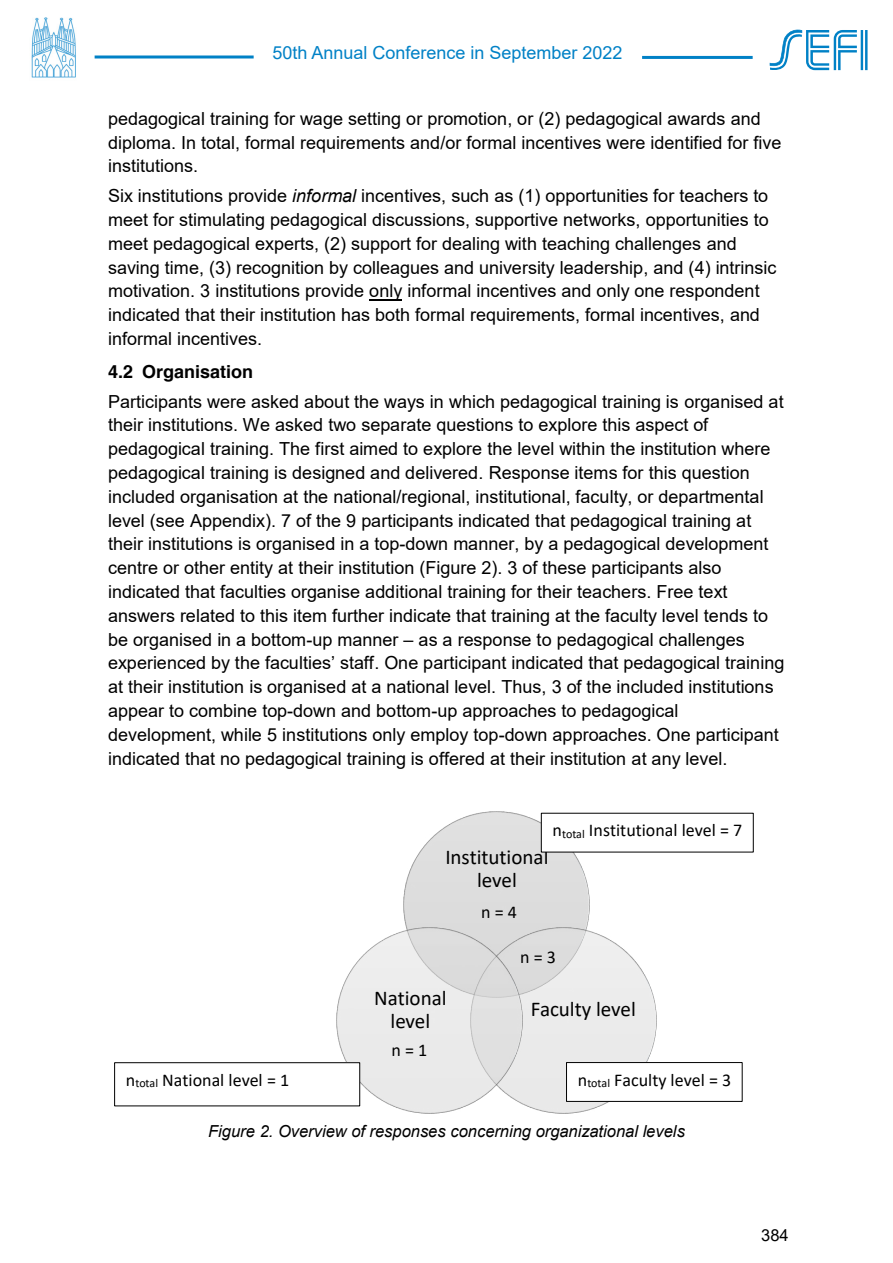
<style>
.page{position:relative;width:893px;height:1263px;background:#fff}
.page>*{position:absolute;margin:0;border:0;box-sizing:border-box;transform-origin:0 0}
.t1{font:21px/23.1px "Calibri";color:#000;text-align:center}
.t2{font:18px/23.9px "Arial";color:#000}
.t3{font:18px "Calibri";color:#000}
.t4{font:18px "Arial";color:#0081c6}
.t5{font:700 18px "Helvetica";color:#000}
.t6{font:italic 16.5px "Arial";color:#000}
.t7{font:16.5px "Arial";color:#000}
.s1{font-style:italic}
.s2{font-size:12px}
</style>
<div class="page">
<svg style="left:770px;top:30px;width:97px;height:41px"></svg>
<hr style="left:642px;top:56px;width:111px;height:3px;background:#0081c6">
<hr style="left:95px;top:56px;width:159px;height:2px;background:#0081c6">
<img style="left:31px;top:17px;width:45px;height:61px">
<hr style="left:369px;top:299px;width:33px;height:2px;background:#000">
<img style="left:404px;top:811px;width:186px;height:116px">
<img style="left:523px;top:927px;width:134px;height:186px">
<img style="left:337px;top:927px;width:186px;height:186px">
<div style="left:541px;top:813px;width:212px;height:39px;background:#fff"></div>
<div style="left:566px;top:1062px;width:176px;height:39px;background:#fff"></div>
<div style="left:566px;top:1062px;width:176px;height:40px;border:1px solid #000"></div>
<div style="left:115px;top:1063px;width:245px;height:43px;background:#fff"></div>
<div style="left:114px;top:1062px;width:246px;height:44px;border:1px solid #000"></div>
<p class="t4" style="left:272px;top:41px;width:352px">50th Annual Conference in September 2022</p>
<p class="t2" style="left:108px;top:106px;width:675px">pedagogical training for wage setting or promotion, or (2) pedagogical awards and diploma. In total, formal requirements and/or formal incentives were identified for five institutions.</p>
<p class="t2" style="left:108px;top:184px;width:670px">Six institutions provide <span class="s1">informal</span> incentives, such as (1) opportunities for teachers to meet for stimulating pedagogical discussions, supportive networks, opportunities to meet pedagogical experts, (2) support for dealing with teaching challenges and saving time, (3) recognition by colleagues and university leadership, and (4) intrinsic motivation. 3 institutions provide only informal incentives and only one respondent indicated that their institution has both formal requirements, formal incentives, and informal incentives.</p>
<p class="t5" style="left:108px;top:361px;width:147px">4.2 Organisation</p>
<p class="t2" style="left:108px;top:389px;width:678px">Participants were asked about the ways in which pedagogical training is organised at their institutions. We asked two separate questions to explore this aspect of pedagogical training. The first aimed to explore the level within the institution where pedagogical training is designed and delivered. Response items for this question included organisation at the national/regional, institutional, faculty, or departmental level (see Appendix). 7 of the 9 participants indicated that pedagogical training at their institutions is organised in a top-down manner, by a pedagogical development centre or other entity at their institution (Figure 2). 3 of these participants also indicated that faculties organise additional training for their teachers. Free text answers related to this item further indicate that training at the faculty level tends to be organised in a bottom-up manner – as a response to pedagogical challenges experienced by the faculties’ staff. One participant indicated that pedagogical training at their institution is organised at a national level. Thus, 3 of the included institutions appear to combine top-down and bottom-up approaches to pedagogical development, while 5 institutions only employ top-down approaches. One participant indicated that no pedagogical training is offered at their institution at any level.</p>
<p class="t3" style="left:553px;top:818px;width:191px">n<span class="s2">total</span> Institutional level = 7</p>
<p class="t1" style="left:445px;top:845px;width:105px">Institutional level</p>
<p class="t3" style="left:481px;top:899px;width:37px">n= 4</p>
<p class="t1" style="left:374px;top:986px;width:74px">National level</p>
<p class="t3" style="left:391px;top:1038px;width:37px">n= 1</p>
<p class="t3" style="left:520px;top:944px;width:37px">n= 3</p>
<p class="t1" style="left:531px;top:997px;width:106px">Faculty level</p>
<p class="t3" style="left:126px;top:1067px;width:165px">n<span class="s2">total</span> National level = 1</p>
<p class="t3" style="left:578px;top:1067px;width:155px">n<span class="s2">total</span> Faculty level = 3</p>
<p class="t6" style="left:208px;top:1120px;width:478px">Figure 2. Overview of responses concerning organizational levels</p>
<p class="t7" style="left:761px;top:1223px;width:29px">384</p>
</div>
